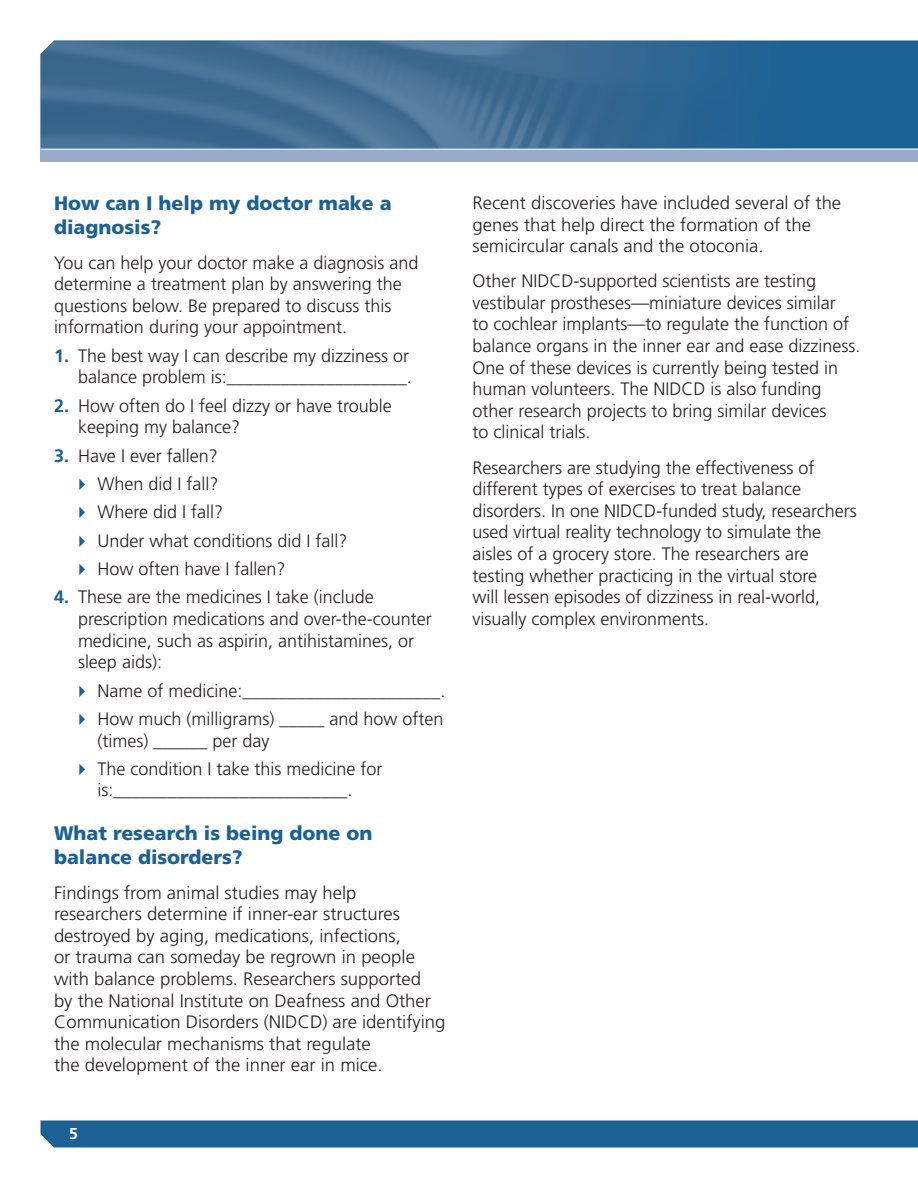
<style>
.page{position:relative;width:918px;height:1188px;background:#fff}
.page>*{position:absolute;margin:0;border:0;box-sizing:border-box;transform-origin:0 0}
.t1{font:900 19.5px/23.4px "Frutiger LT Std";color:#1b6194}
.t2{font:300 18px/21.6px "Frutiger LT Std";color:#231f20}
.t3{font:700 15.75px "Frutiger LT Std";color:#fff}
.s1{font-weight:700;color:#1b6194}
</style>
<div class="page">
<svg style="left:40px;top:1120px;width:878px;height:28px;background:#246798"></svg>
<div style="left:40px;top:148px;width:878px;height:14px;background:#98acc9"></div>
<hr style="left:40px;top:147px;width:878px;height:3px;background:#fff">
<div style="left:796px;top:40px;width:122px;height:108px;background:#1b6194"></div>
<img style="left:40px;top:40px;width:756px;height:108px">
<h2 class="t1" style="left:54px;top:192px;width:339px">How can I help my doctor make a diagnosis?</h2>
<p class="t2" style="left:54px;top:252px;width:366px">You can help your doctor make a diagnosis and determine a treatment plan by answering the questions below. Be prepared to discuss this information during your appointment.</p>
<p class="t2" style="left:54px;top:345px;width:359px;text-align:right"><span class="s1">1.</span> The best way I can describe my dizziness or balance problem is:____________________.</p>
<p class="t2" style="left:78px;top:395px;width:315px;text-indent:-24px"><span class="s1">2.</span> How often do I feel dizzy or have trouble keeping my balance?</p>
<p class="t2" style="left:54px;top:445px;width:165px"><span class="s1">3.</span> Have I ever fallen?</p>
<p class="t2" style="left:98px;top:473px;width:123px">When did I fall?</p>
<p class="t2" style="left:98px;top:502px;width:127px">Where did I fall?</p>
<p class="t2" style="left:98px;top:530px;width:252px">Under what conditions did I fall?</p>
<p class="t2" style="left:98px;top:558px;width:190px">How often have I fallen?</p>
<p class="t2" style="left:78px;top:587px;width:355px;text-indent:-24px"><span class="s1">4.</span> These are the medicines I take (include prescription medications and over-the-counter medicine, such as aspirin, antihistamines, or sleep aids):</p>
<p class="t2" style="left:98px;top:680px;width:350px">Name of medicine:______________________.</p>
<p class="t2" style="left:98px;top:708px;width:348px">How much (milligrams) _____ and how often (times) ______ per day</p>
<p class="t2" style="left:98px;top:758px;width:287px">The condition I take this medicine for is:__________________________.</p>
<h2 class="t1" style="left:54px;top:822px;width:320px">What research is being done on balance disorders?</h2>
<p class="t2" style="left:54px;top:882px;width:393px">Findings from animal studies may help researchers determine if inner-ear structures destroyed by aging, medications, infections,<br>or trauma can someday be regrown in people with balance problems. Researchers supported<br>by the National Institute on Deafness and Other Communication Disorders (NIDCD) are identifying the molecular mechanisms that regulate<br>the development of the inner ear in mice.</p>
<p class="t3" style="left:69px;top:1124px;width:10px">5</p>
<p class="t2" style="left:473px;top:192px;width:370px">Recent discoveries have included several of the genes that help direct the formation of the semicircular canals and the otoconia.</p>
<p class="t2" style="left:472px;top:271px;width:390px">Other NIDCD-supported scientists are testing vestibular prostheses—miniature devices similar<br>to cochlear implants—to regulate the function of balance organs in the inner ear and ease dizziness.<br>One of these devices is currently being tested in human volunteers. The NIDCD is also funding other research projects to bring similar devices<br>to clinical trials.</p>
<p class="t2" style="left:472px;top:457px;width:386px">Researchers are studying the effectiveness of different types of exercises to treat balance disorders. In one NIDCD-funded study, researchers used virtual reality technology to simulate the aisles of a grocery store. The researchers are testing whether practicing in the virtual store<br>will lessen episodes of dizziness in real-world, visually complex environments.</p>
</div>
